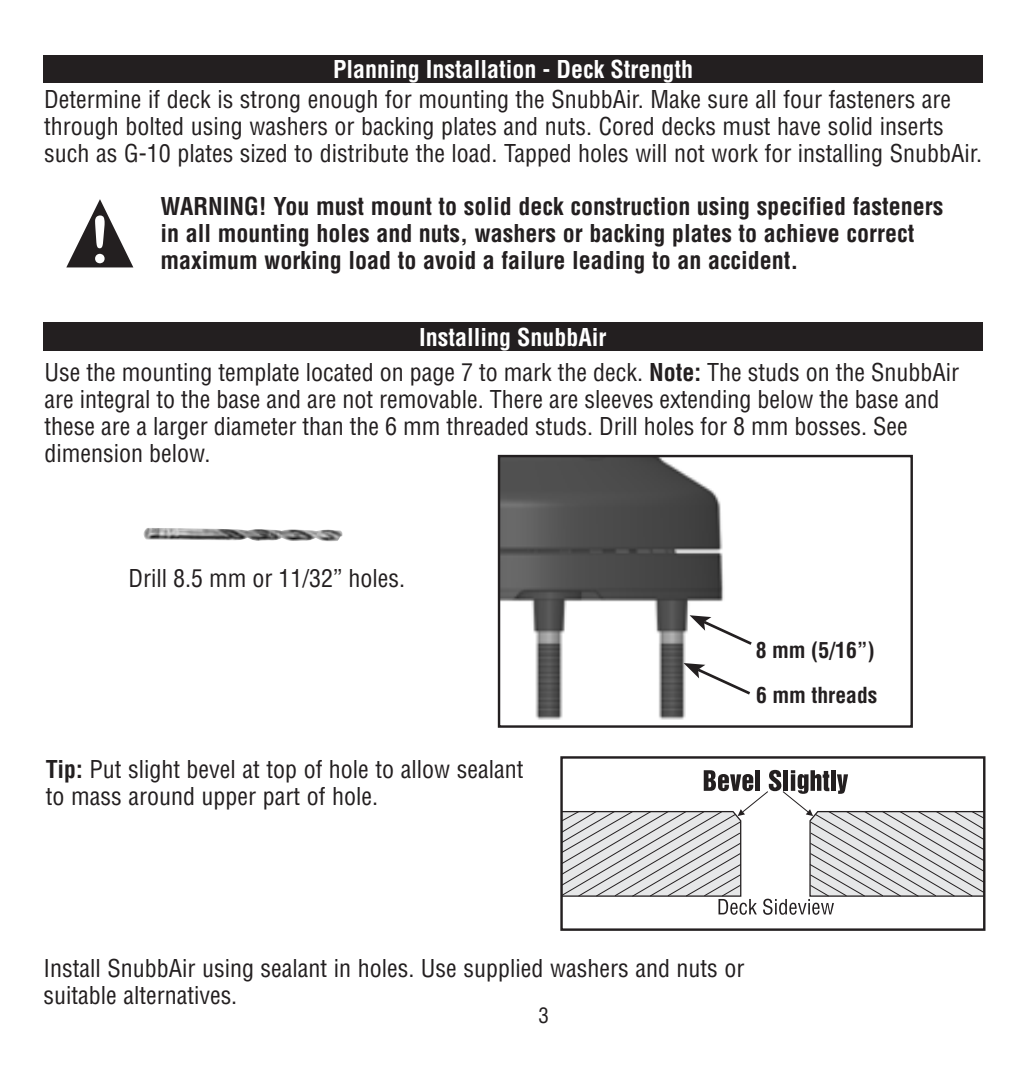
<style>
.page{position:relative;width:1026px;height:1080px;background:#fff}
.page>*{position:absolute;margin:0;border:0;box-sizing:border-box;transform-origin:0 0}
.t1{font:condensed 24px/27px "Helvetica";color:#231f20}
.t2{font:700 condensed 24px/27px "Helvetica";color:#231f20}
.t3{font:700 condensed 24px "Helvetica";color:#fff}
.t4{font:700 condensed 21.6px/44.4px "Helvetica";color:#231f20}
.t5{font:condensed 21px "Helvetica";color:#231f20}
.s1{font-weight:700}
</style>
<div class="page">
<svg style="left:66px;top:199px;width:67px;height:68px"></svg>
<svg style="left:563px;top:770px;width:420px;height:145px"></svg>
<div style="left:560px;top:756px;width:426px;height:175px;border:2px solid #231f20"></div>
<img style="left:143px;top:528px;width:200px;height:14px">
<img style="left:501px;top:458px;width:223px;height:262px">
<div style="left:498px;top:455px;width:415px;height:273px;border:2px solid #231f20"></div>
<svg style="left:690px;top:615px;width:62px;height:32px"></svg>
<svg style="left:684px;top:663px;width:66px;height:34px"></svg>
<div style="left:43px;top:55px;width:940px;height:28px;background:#231f20"></div>
<div style="left:43px;top:322px;width:940px;height:28px;background:#231f20"></div>
<p class="t3" style="left:333px;top:55px;width:362px">Planning Installation - Deck Strength</p>
<p class="t1" style="left:44px;top:86px;width:939px">Determine if deck is strong enough for mounting the SnubbAir. Make sure all four fasteners are through bolted using washers or backing plates and nuts. Cored decks must have solid inserts such as G-10 plates sized to distribute the load. Tapped holes will not work for installing SnubbAir.</p>
<p class="t2" style="left:161px;top:193px;width:784px">WARNING! You must mount to solid deck construction using specified fasteners in all mounting holes and nuts, washers or backing plates to achieve correct maximum working load to avoid a failure leading to an accident.</p>
<p class="t3" style="left:419px;top:322px;width:189px">Installing SnubbAir</p>
<p class="t1" style="left:45px;top:358px;width:916px">Use the mounting template located on page 7 to mark the deck. <span class="s1">Note:</span> The studs on the SnubbAir are integral to the base and are not removable. There are sleeves extending below the base and these are a larger diameter than the 6 mm threaded studs. Drill holes for 8 mm bosses. See dimension below.</p>
<p class="t1" style="left:129px;top:564px;width:278px">Drill 8.5 mm or 11/32” holes.</p>
<p class="t1" style="left:46px;top:755px;width:479px"><span class="s1">Tip:</span> Put slight bevel at top of hole to allow sealant to mass around upper part of hole.</p>
<p class="t4" style="left:756px;top:628px;width:123px">8 mm (5/16”)<br>6 mm threads</p>
<p class="t1" style="left:44px;top:954px;width:703px">Install SnubbAir using sealant in holes. Use supplied washers and nuts or suitable alternatives.</p>
<p class="t5" style="left:539px;top:1002px;width:12px">3</p>
</div>
